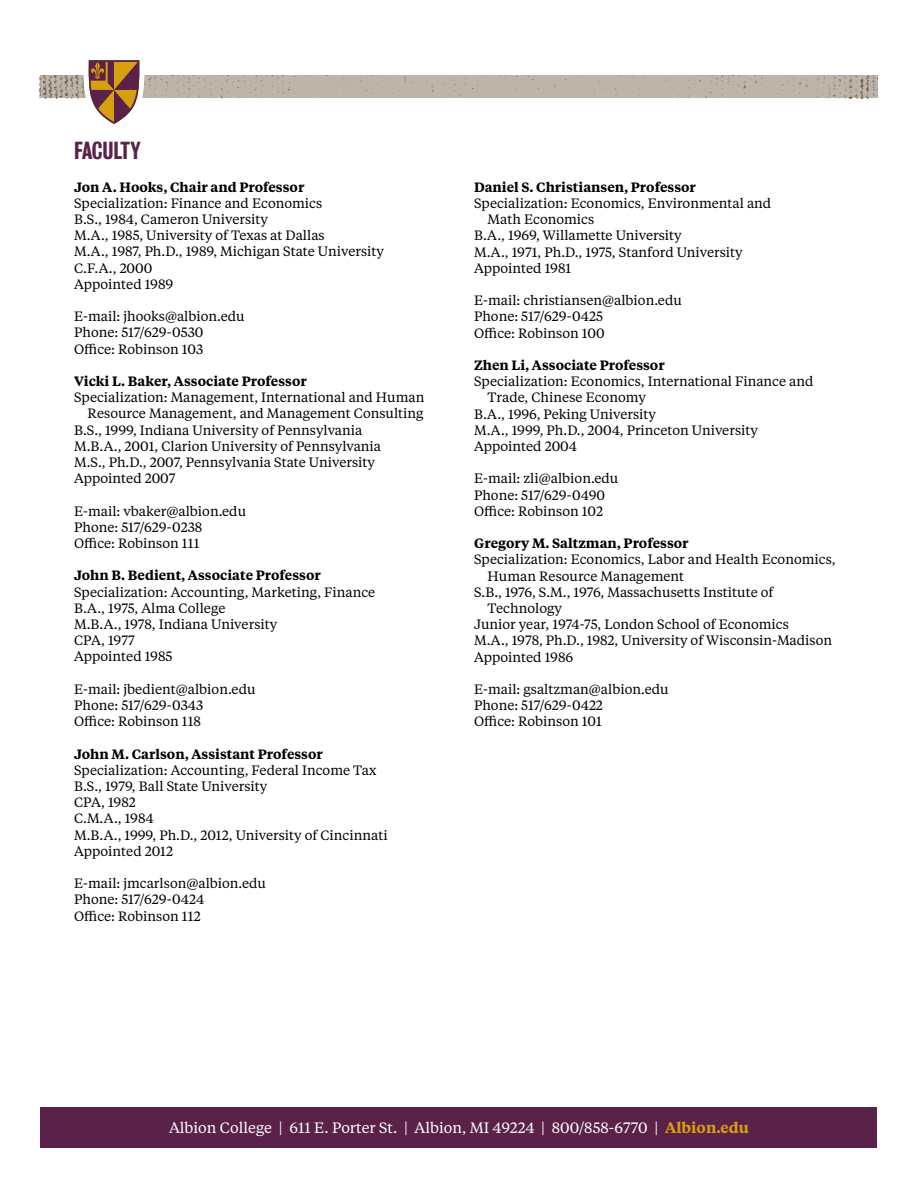
<style>
.page{position:relative;width:918px;height:1188px;background:#fff}
.page>*{position:absolute;margin:0;border:0;box-sizing:border-box;transform-origin:0 0}
.t1{font:22.5px "Bureau Grotesque Three Five";letter-spacing:-.01em;color:#5a2149}
.t2{font:15px "Tiempos Text";color:#fff}
.t3{font:13.5px/16.2px "Tiempos Text";color:#000}
.t4{font:600 13.5px "Tiempos Text";color:#000}
.s1{font-weight:600;color:#d59f10}
</style>
<div class="page">
<img style="left:40px;top:75px;width:837px;height:23px">
<svg style="left:81px;top:60px;width:68px;height:64px"></svg>
<div style="left:40px;top:1107px;width:838px;height:41px;background:#5a2149"></div>
<h1 class="t1" style="left:74px;top:138px;width:68px">FACULTY</h1>
<p class="t4" style="left:74px;top:177px;width:232px">Jon A. Hooks, Chair and Professor</p>
<p class="t3" style="left:74px;top:194px;width:311px">Specialization: Finance and Economics<br>B.S., 1984, Cameron University<br>M.A., 1985, University of Texas at Dallas<br>M.A., 1987, Ph.D., 1989, Michigan State University<br>C.F.A., 2000<br>Appointed 1989</p>
<p class="t3" style="left:74px;top:308px;width:172px">E-mail: jhooks@albion.edu<br>Phone: 517/629-0530<br>Office: Robinson 103</p>
<p class="t4" style="left:74px;top:372px;width:234px">Vicki L. Baker, Associate Professor</p>
<p class="t3" style="left:74px;top:389px;width:352px">Specialization: Management, International and Human</p>
<p class="t3" style="left:88px;top:405px;width:337px">Resource Management, and Management Consulting</p>
<p class="t3" style="left:74px;top:421px;width:290px">B.S., 1999, Indiana University of Pennsylvania</p>
<p class="t3" style="left:74px;top:437px;width:309px">M.B.A., 2001, Clarion University of Pennsylvania</p>
<p class="t3" style="left:74px;top:454px;width:302px">M.S., Ph.D., 2007, Pennsylvania State University</p>
<p class="t3" style="left:74px;top:470px;width:103px">Appointed 2007</p>
<p class="t3" style="left:74px;top:502px;width:174px">E-mail: vbaker@albion.edu<br>Phone: 517/629-0238<br>Office: Robinson 111</p>
<p class="t4" style="left:74px;top:566px;width:248px">John B. Bedient, Associate Professor</p>
<p class="t3" style="left:74px;top:583px;width:303px">Specialization: Accounting, Marketing, Finance<br>B.A., 1975, Alma College<br>M.B.A., 1978, Indiana University<br>CPA, 1977<br>Appointed 1985</p>
<p class="t3" style="left:74px;top:680px;width:183px">E-mail: jbedient@albion.edu<br>Phone: 517/629-0343<br>Office: Robinson 118</p>
<p class="t4" style="left:74px;top:744px;width:250px">John M. Carlson, Assistant Professor</p>
<p class="t3" style="left:74px;top:761px;width:315px">Specialization: Accounting, Federal Income Tax<br>B.S., 1979, Ball State University<br>CPA, 1982<br>C.M.A., 1984<br>M.B.A., 1999, Ph.D., 2012, University of Cincinnati<br>Appointed 2012</p>
<p class="t3" style="left:74px;top:875px;width:193px">E-mail: jmcarlson@albion.edu<br>Phone: 517/629-0424<br>Office: Robinson 112</p>
<p class="t4" style="left:474px;top:177px;width:223px">Daniel S. Christiansen, Professor</p>
<p class="t3" style="left:474px;top:194px;width:299px">Specialization: Economics, Environmental and</p>
<p class="t3" style="left:488px;top:211px;width:108px">Math Economics</p>
<p class="t3" style="left:474px;top:227px;width:209px">B.A., 1969, Willamette University</p>
<p class="t3" style="left:474px;top:243px;width:270px">M.A., 1971, Ph.D., 1975, Stanford University</p>
<p class="t3" style="left:474px;top:259px;width:99px">Appointed 1981</p>
<p class="t3" style="left:474px;top:292px;width:209px">E-mail: christiansen@albion.edu<br>Phone: 517/629-0425<br>Office: Robinson 100</p>
<p class="t4" style="left:474px;top:356px;width:192px">Zhen Li, Associate Professor</p>
<p class="t3" style="left:474px;top:373px;width:341px">Specialization: Economics, International Finance and</p>
<p class="t3" style="left:488px;top:389px;width:160px">Trade, Chinese Economy</p>
<p class="t3" style="left:474px;top:405px;width:183px">B.A., 1996, Peking University</p>
<p class="t3" style="left:474px;top:421px;width:285px">M.A., 1999, Ph.D., 2004, Princeton University</p>
<p class="t3" style="left:474px;top:437px;width:104px">Appointed 2004</p>
<p class="t3" style="left:474px;top:470px;width:146px">E-mail: zli@albion.edu<br>Phone: 517/629-0490<br>Office: Robinson 102</p>
<p class="t4" style="left:474px;top:534px;width:216px">Gregory M. Saltzman, Professor</p>
<p class="t3" style="left:474px;top:551px;width:363px">Specialization: Economics, Labor and Health Economics,</p>
<p class="t3" style="left:488px;top:567px;width:198px">Human Resource Management</p>
<p class="t3" style="left:474px;top:583px;width:301px">S.B., 1976, S.M., 1976, Massachusetts Institute of</p>
<p class="t3" style="left:488px;top:599px;width:76px">Technology</p>
<p class="t3" style="left:474px;top:616px;width:316px">Junior year, 1974-75, London School of Economics</p>
<p class="t3" style="left:474px;top:632px;width:360px">M.A., 1978, Ph.D., 1982, University of Wisconsin-Madison</p>
<p class="t3" style="left:474px;top:648px;width:101px">Appointed 1986</p>
<p class="t3" style="left:474px;top:680px;width:196px">E-mail: gsaltzman@albion.edu<br>Phone: 517/629-0422<br>Office: Robinson 101</p>
<p class="t2" style="left:169px;top:1118px;width:581px">Albion College | 611 E. Porter St. | Albion, MI 49224 | 800/858-6770 | <span class="s1">Albion.edu</span></p>
</div>
